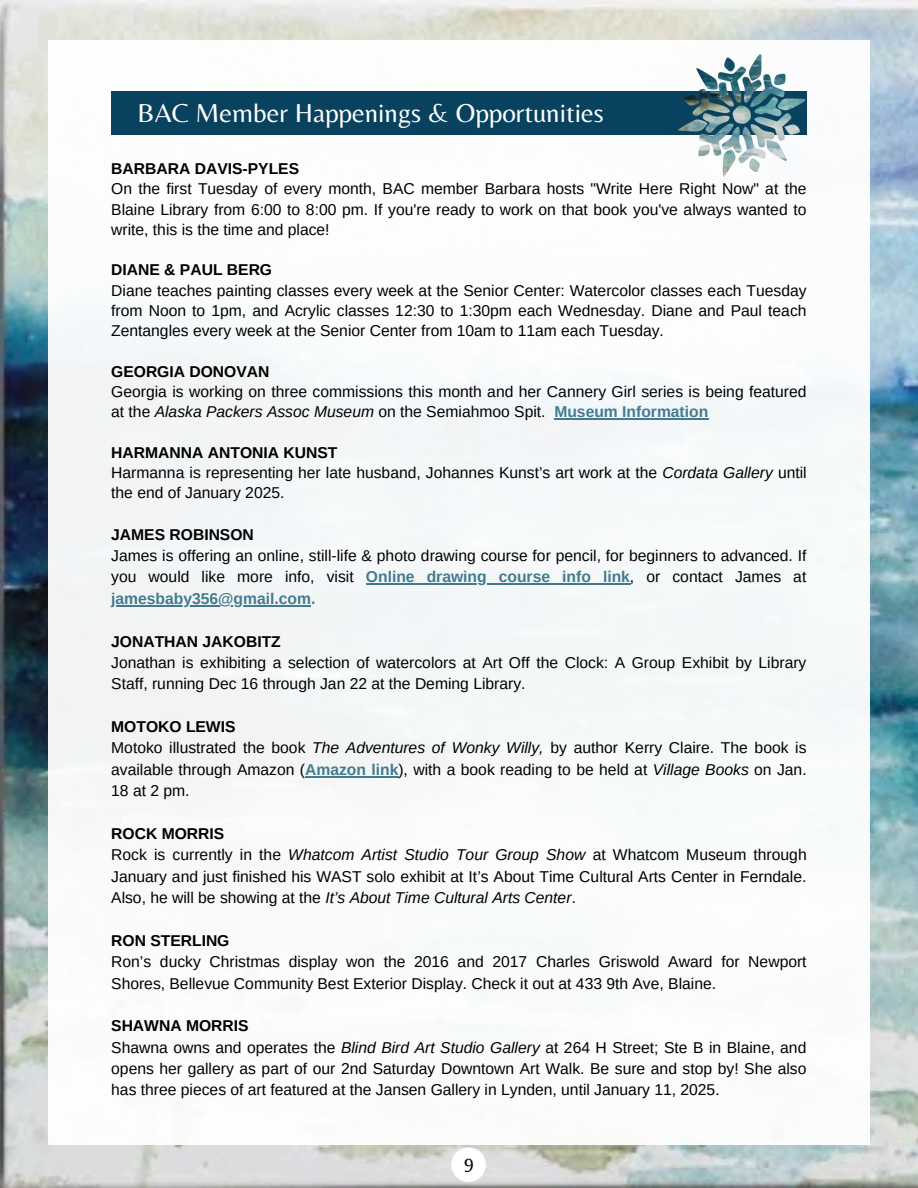
<style>
.page{position:relative;width:918px;height:1188px;background:#fff}
.page>*{position:absolute;margin:0;border:0;box-sizing:border-box;transform-origin:0 0}
.t1{font:27px "Belleza";color:#fff}
.t2{font:19.5px "Belleza";color:#000}
.t3{font:15.6px/21.3px "Arimo";color:#000;text-align:justify}
.t4{font:700 15.6px "Arimo";color:#000}
.t5{font:700 15.6px "Arimo";color:#427b8f}
.s1{font-style:italic}
.s2{font-weight:700}
.s3{font-weight:400;color:#000}
.s4{font-weight:700;color:#427b8f}
</style>
<div class="page">
<img style="left:0;top:0;width:918px;height:1188px">
<div style="left:48px;top:40px;width:822px;height:1104px;background:#fff"></div>
<div style="left:111px;top:92px;width:696px;height:43px;background:#09425e"></div>
<hr style="left:554px;top:418px;width:154px;height:1px;background:#427b8f">
<hr style="left:366px;top:584px;width:264px;height:1px;background:#427b8f">
<hr style="left:111px;top:605px;width:200px;height:1px;background:#427b8f">
<hr style="left:305px;top:776px;width:93px;height:1px;background:#427b8f">
<div style="left:451px;top:1147px;width:35px;height:35px;background:#fff;border-radius:50%"></div>
<img style="left:677px;top:54px;width:130px;height:123px">
<p class="t1" style="left:137px;top:97px;width:468px">BAC Member Happenings &amp; Opportunities</p>
<h1 class="t4" style="left:111px;top:160px;width:189px">BARBARA DAVIS-PYLES</h1>
<p class="t3" style="left:111px;top:179px;width:697px;line-height:20.2px">On the first Tuesday of every month, BAC member Barbara hosts "Write Here Right Now" at the Blaine Library from 6:00 to 8:00 pm. If you're ready to work on that book you've always wanted to write, this is the time and place!</p>
<p class="t4" style="left:111px;top:261px;width:162px">DIANE &amp; PAUL BERG</p>
<p class="t3" style="left:111px;top:280px;width:697px;line-height:20.2px">Diane teaches painting classes every week at the Senior Center: Watercolor classes each Tuesday from Noon to 1pm, and Acrylic classes 12:30 to 1:30pm each Wednesday. Diane and Paul teach Zentangles every week at the Senior Center from 10am to 11am each Tuesday.</p>
<p class="t4" style="left:111px;top:362px;width:160px">GEORGIA DONOVAN</p>
<p class="t3" style="left:111px;top:381px;width:697px;line-height:20.2px">Georgia is working on three commissions this month and her Cannery Girl series is being featured at the <span class="s1">Alaska Packers Assoc Museum</span> on the Semiahmoo Spit.</p>
<p class="t5" style="left:554px;top:403px;width:155px">Museum Information</p>
<p class="t3" style="left:111px;top:442px;width:697px;line-height:20.2px;text-align:left"><span class="s2">HARMANNA ANTONIA KUNST<br></span>Harmanna is representing her late husband, Johannes Kunst’s art work at the <span class="s1">Cordata Gallery</span> until the end of January 2025.</p>
<p class="t3" style="left:111px;top:524px;width:697px;text-align:left"><span class="s2">JAMES ROBINSON<br></span>James is offering an online, still-life &amp; photo drawing course for pencil, for beginners to advanced. If you would like more info, visit</p>
<p class="t5" style="left:366px;top:568px;width:442px">Online drawing course info link<span class="s3">, or contact James at</span></p>
<p class="t5" style="left:111px;top:590px;width:206px">jamesbaby356@gmail.com.</p>
<p class="t3" style="left:111px;top:631px;width:697px;text-align:left"><span class="s2">JONATHAN JAKOBITZ<br></span>Jonathan is exhibiting a selection of watercolors at Art Off the Clock: A Group Exhibit by Library<br>Staff, running Dec 16 through Jan 22 at the Deming Library.</p>
<p class="t4" style="left:111px;top:718px;width:126px">MOTOKO LEWIS</p>
<p class="t3" style="left:111px;top:737px;width:697px">Motoko illustrated the book <span class="s1">The Adventures of Wonky Willy,</span> by author Kerry Claire. The book is available through Amazon (<span class="s4">Amazon link</span>), with a book reading to be held at <span class="s1">Village Books</span> on Jan.<br>18 at 2 pm.</p>
<p class="t4" style="left:111px;top:825px;width:115px">ROCK MORRIS</p>
<p class="t3" style="left:111px;top:844px;width:697px">Rock is currently in the <span class="s1">Whatcom Artist Studio Tour Group Show</span> at Whatcom Museum through January and just finished his WAST solo exhibit at It’s About Time Cultural Arts Center in Ferndale.<br>Also, he will be showing at the <span class="s1">It’s About Time Cultural Arts Center</span>.</p>
<p class="t4" style="left:111px;top:932px;width:120px">RON STERLING</p>
<p class="t3" style="left:111px;top:951px;width:697px">Ron’s ducky Christmas display won the 2016 and 2017 Charles Griswold Award for Newport<br>Shores, Bellevue Community Best Exterior Display. Check it out at 433 9th Ave, Blaine.</p>
<p class="t4" style="left:111px;top:1017px;width:139px">SHAWNA MORRIS</p>
<p class="t3" style="left:111px;top:1037px;width:697px">Shawna owns and operates the <span class="s1">Blind Bird Art Studio Gallery</span> at 264 H Street; Ste B in Blaine, and opens her gallery as part of our 2nd Saturday Downtown Art Walk. Be sure and stop by! She also has three pieces of art featured at the Jansen Gallery in Lynden, until January 11, 2025.</p>
<p class="t2" style="left:464px;top:1152px;width:11px">9</p>
</div>
